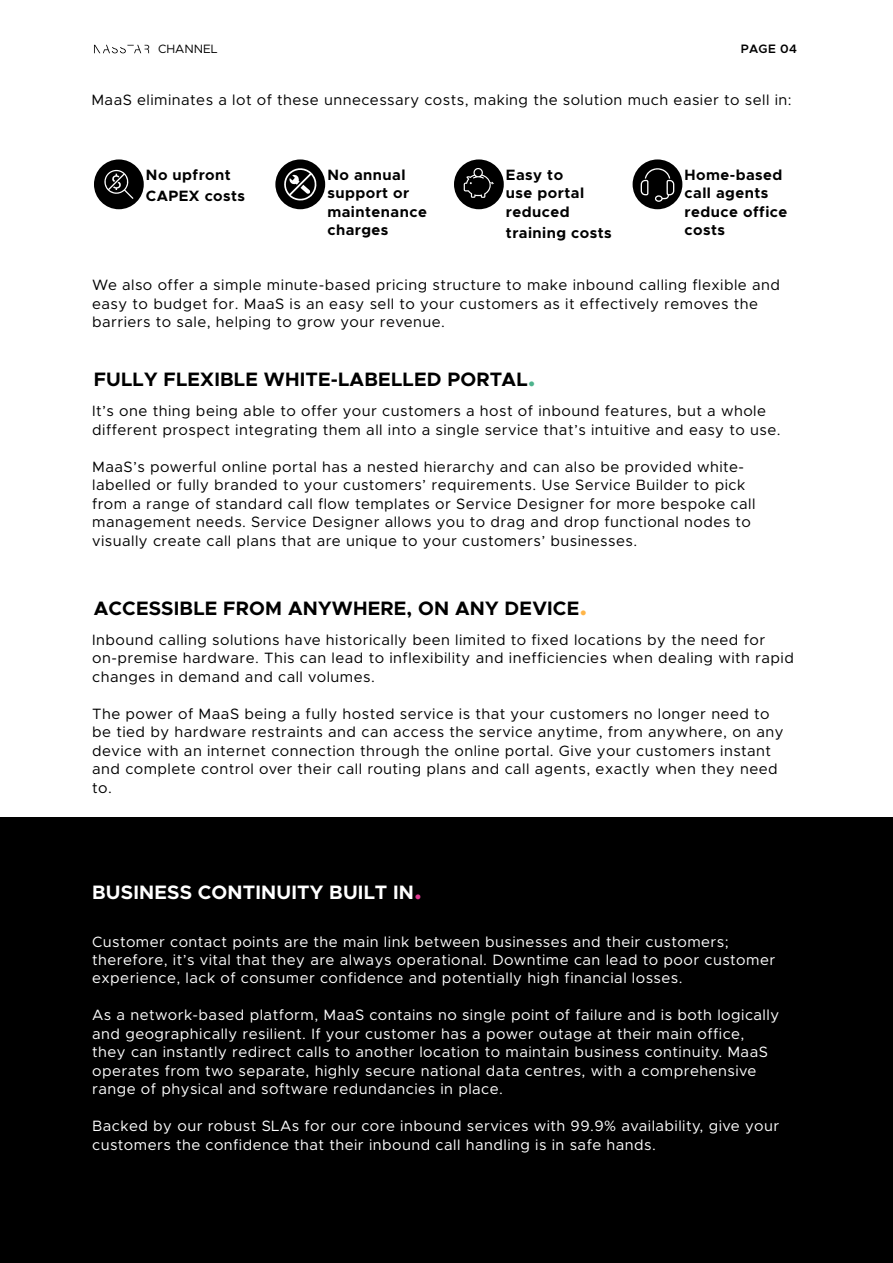
<style>
.page{position:relative;width:893px;height:1263px;background:#fff}
.page>*{position:absolute;margin:0;border:0;box-sizing:border-box;transform-origin:0 0}
.t1{font:700 19.5px "Metropolis";letter-spacing:.01em;color:#000}
.t2{font:700 19.5px "Metropolis";letter-spacing:.01em;color:#fff}
.t3{font:15px/18.5px "Metropolis";letter-spacing:.03em;color:#000}
.t4{font:15px/18.5px "Metropolis";letter-spacing:.03em;color:#fff}
.t5{font:700 15px/18.5px "Metropolis";letter-spacing:.03em;color:#000}
.t6{font:600 12.3px "Metropolis";letter-spacing:.03em;color:#000}
.t7{font:12.15px "Metropolis";color:#000}
.s1{font-size:27px;color:#4eb38d}
.s2{font-size:27px;color:#ffb548}
.s3{font-size:27px;color:#e03b92}
</style>
<div class="page">
<div style="left:0;top:817px;width:893px;height:446px;background:#000"></div>
<svg style="left:94px;top:45px;width:55px;height:8px"></svg>
<div style="left:94px;top:159px;width:50px;height:50px;background:#000;border-radius:50%"></div>
<div style="left:454px;top:159px;width:50px;height:50px;background:#000;border-radius:50%"></div>
<div style="left:275px;top:159px;width:50px;height:50px;background:#000;border-radius:50%"></div>
<div style="left:633px;top:159px;width:49px;height:50px;background:#000;border-radius:50%"></div>
<svg style="left:104px;top:169px;width:29px;height:30px"></svg>
<svg style="left:282px;top:167px;width:35px;height:34px"></svg>
<svg style="left:464px;top:168px;width:30px;height:30px"></svg>
<svg style="left:641px;top:168px;width:33px;height:34px"></svg>
<p class="t7" style="left:158px;top:41px;width:61px">CHANNEL</p>
<p class="t6" style="left:741px;top:41px;width:58px">PAGE 04</p>
<p class="t3" style="left:91px;top:90px;width:702px">MaaS eliminates a lot of these unnecessary costs, making the solution much easier to sell in:</p>
<p class="t5" style="left:146px;top:164px;width:101px;line-height:21.6px">No upfront<br>CAPEX costs</p>
<p class="t5" style="left:506px;top:165px;width:80px">Easy to use portal reduced</p>
<p class="t5" style="left:506px;top:224px;width:107px">training costs</p>
<p class="t5" style="left:327px;top:165px;width:101px">No annual support or maintenance charges</p>
<p class="t5" style="left:685px;top:165px;width:104px">Home-based call agents reduce office costs</p>
<p class="t3" style="left:92px;top:276px;width:689px">We also offer a simple minute-based pricing structure to make inbound calling flexible and easy to budget for. MaaS is an easy sell to your customers as it effectively removes the barriers to sale, helping to grow your revenue.</p>
<h1 class="t1" style="left:94px;top:367px;width:444px">FULLY FLEXIBLE WHITE-LABELLED PORTAL<span class="s1">.</span></h1>
<p class="t3" style="left:92px;top:402px;width:690px">It’s one thing being able to offer your customers a host of inbound features, but a whole different prospect integrating them all into a single service that’s intuitive and easy to use.</p>
<p class="t3" style="left:92px;top:457px;width:665px">MaaS’s powerful online portal has a nested hierarchy and can also be provided white&shy;labelled or fully branded to your customers’ requirements. Use Service Builder to pick from a range of standard call flow templates or Service Designer for more bespoke call management needs. Service Designer allows you to drag and drop functional nodes to visually create call plans that are unique to your customers’ businesses.</p>
<h1 class="t1" style="left:94px;top:596px;width:495px">ACCESSIBLE FROM ANYWHERE, ON ANY DEVICE<span class="s2">.</span></h1>
<p class="t3" style="left:92px;top:630px;width:703px">Inbound calling solutions have historically been limited to fixed locations by the need for on-premise hardware. This can lead to inflexibility and inefficiencies when dealing with rapid changes in demand and call volumes.</p>
<p class="t3" style="left:92px;top:704px;width:693px">The power of MaaS being a fully hosted service is that your customers no longer need to be tied by hardware restraints and can access the service anytime, from anywhere, on any device with an internet connection through the online portal. Give your customers instant and complete control over their call routing plans and call agents, exactly when they need to.</p>
<h1 class="t2" style="left:92px;top:879px;width:331px">BUSINESS CONTINUITY BUILT IN<span class="s3">.</span></h1>
<p class="t4" style="left:92px;top:932px;width:684px">Customer contact points are the main link between businesses and their customers; therefore, it’s vital that they are always operational. Downtime can lead to poor customer experience, lack of consumer confidence and potentially high financial losses.</p>
<p class="t4" style="left:92px;top:1006px;width:688px">As a network-based platform, MaaS contains no single point of failure and is both logically and geographically resilient. If your customer has a power outage at their main office, they can instantly redirect calls to another location to maintain business continuity. MaaS operates from two separate, highly secure national data centres, with a comprehensive range of physical and software redundancies in place.</p>
<p class="t4" style="left:92px;top:1117px;width:688px">Backed by our robust SLAs for our core inbound services with 99.9% availability, give your customers the confidence that their inbound call handling is in safe hands.</p>
</div>
